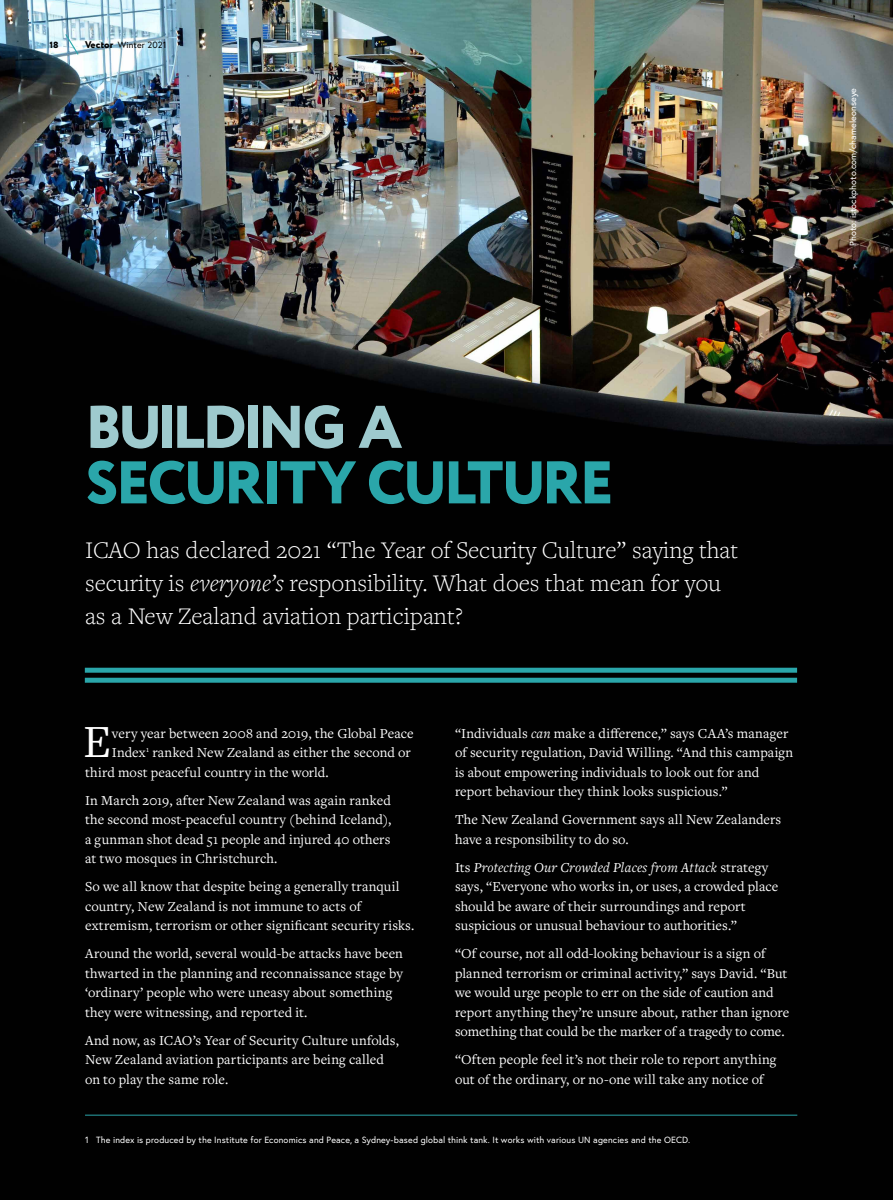
<style>
.page{position:relative;width:893px;height:1200px;background:#fff}
.page>*{position:absolute;margin:0;border:0;box-sizing:border-box;transform-origin:0 0}
.t1{font:800 60px/55.5px "Circe";letter-spacing:-.055em;color:#2aa6aa}
.Body_-_first_para_sm{font:47.85px "Freight Text Pro";color:#fff}
.Intro_Small{font:300 24.75px/33px "Freight Text Pro";color:#fff}
.Body{font:14.25px/19.5px "Freight Text Pro";letter-spacing:.005em;color:#fff}
.Body_-_first_para_sm-2{font:14.25px "Freight Text Pro";letter-spacing:.005em;color:#fff}
.Footnote{font:9px "Europa";letter-spacing:.015em;color:#fff}
.Credit_White{font:9px "Europa";letter-spacing:.01em;color:#fff}
.t2{font:9px "Europa";letter-spacing:.01em;color:#000}
.t3{font:800 9px "Circe";color:#000}
.s1{font-family:"Circe";font-weight:800;font-size:9.75px}
.s2{color:#9ecace}
.s3{font-style:italic}
</style>
<div class="page">
<img style="left:0;top:0;width:892px;height:1199px">
<svg style="left:892px;top:0;width:1px;height:1199px"></svg>
<hr style="left:85px;top:1114px;width:712px;height:1px;background:#2aa6aa">
<div style="left:85px;top:677px;width:712px;height:5px;background:#2aa6aa"></div>
<div style="left:85px;top:667px;width:712px;height:5px;background:#2aa6aa"></div>
<svg style="left:64px;top:33px;width:16px;height:23px"></svg>
<p class="t3" style="left:49px;top:38px;width:11px">18</p>
<p class="t2" style="left:85px;top:39px;width:83px"><span class="s1">Vector</span> Winter 2021</p>
<p class="Credit_White" style="left:847px;top:246px;width:159px;rotate:-90deg">Photo: istockphoto.com/chameleonseye</p>
<h1 class="t1" style="left:85px;top:403px;width:530px"><span class="s2">BUILDING A<br></span>SECURITY CULTURE</h1>
<p class="Intro_Small" style="left:85px;top:532px;width:655px">ICAO has declared 2021 “The Year of Security Culture” saying that security is <span class="s3">everyone’s</span> responsibility. What does that mean for you as a New Zealand aviation participant?</p>
<p class="Body_-_first_para_sm" style="left:83px;top:710px;width:29px">E</p>
<p class="Body_-_first_para_sm-2" style="left:112px;top:723px;width:303px">very year between 2008 and 2019, the Global Peace</p>
<p class="Body_-_first_para_sm-2" style="left:112px;top:743px;width:300px">Index<sup>1</sup> ranked New Zealand as either the second or</p>
<p class="Body_-_first_para_sm-2" style="left:85px;top:762px;width:245px">third most peaceful country in the world.</p>
<p class="Body" style="left:85px;top:789px;width:308px;text-align:justify">In March 2019, after New Zealand was again ranked the second most-peaceful country (behind Iceland), a gunman shot dead 51 people and injured 40 others at two mosques in Christchurch.</p>
<p class="Body" style="left:85px;top:876px;width:331px">So we all know that despite being a generally tranquil country, New Zealand is not immune to acts of extremism, terrorism or other significant security risks.</p>
<p class="Body" style="left:85px;top:943px;width:319px">Around the world, several would-be attacks have been thwarted in the planning and reconnaissance stage by ‘ordinary’ people who were uneasy about something they were witnessing, and reported it.</p>
<p class="Body" style="left:85px;top:1029px;width:315px">And now, as ICAO’s Year of Security Culture unfolds,<br>New Zealand aviation participants are being called on to play the same role.</p>
<p class="Body" style="left:455px;top:722px;width:340px">“Individuals <span class="s3">can</span> make a difference,” says CAA’s manager of security regulation, David Willing. “And this campaign is about empowering individuals to look out for and report behaviour they think looks suspicious.”</p>
<p class="Body" style="left:455px;top:809px;width:328px">The New Zealand Government says all New Zealanders have a responsibility to do so.</p>
<p class="Body" style="left:455px;top:856px;width:325px">Its <span class="s3">Protecting Our Crowded Places from Attack</span> strategy says, “Everyone who works in, or uses, a crowded place should be aware of their surroundings and report suspicious or unusual behaviour to authorities.”</p>
<p class="Body" style="left:455px;top:943px;width:336px">“Of course, not all odd-looking behaviour is a sign of planned terrorism or criminal activity,” says David. “But we would urge people to err on the side of caution and report anything they’re unsure about, rather than ignore something that could be the marker of a tragedy to come.</p>
<p class="Body" style="left:455px;top:1049px;width:323px">“Often people feel it’s not their role to report anything out of the ordinary, or no-one will take any notice of</p>
<p class="Footnote" style="left:85px;top:1133px;width:607px">1 The index is produced by the Institute for Economics and Peace, a Sydney-based global think tank. It works with various UN agencies and the OECD.</p>
</div>
